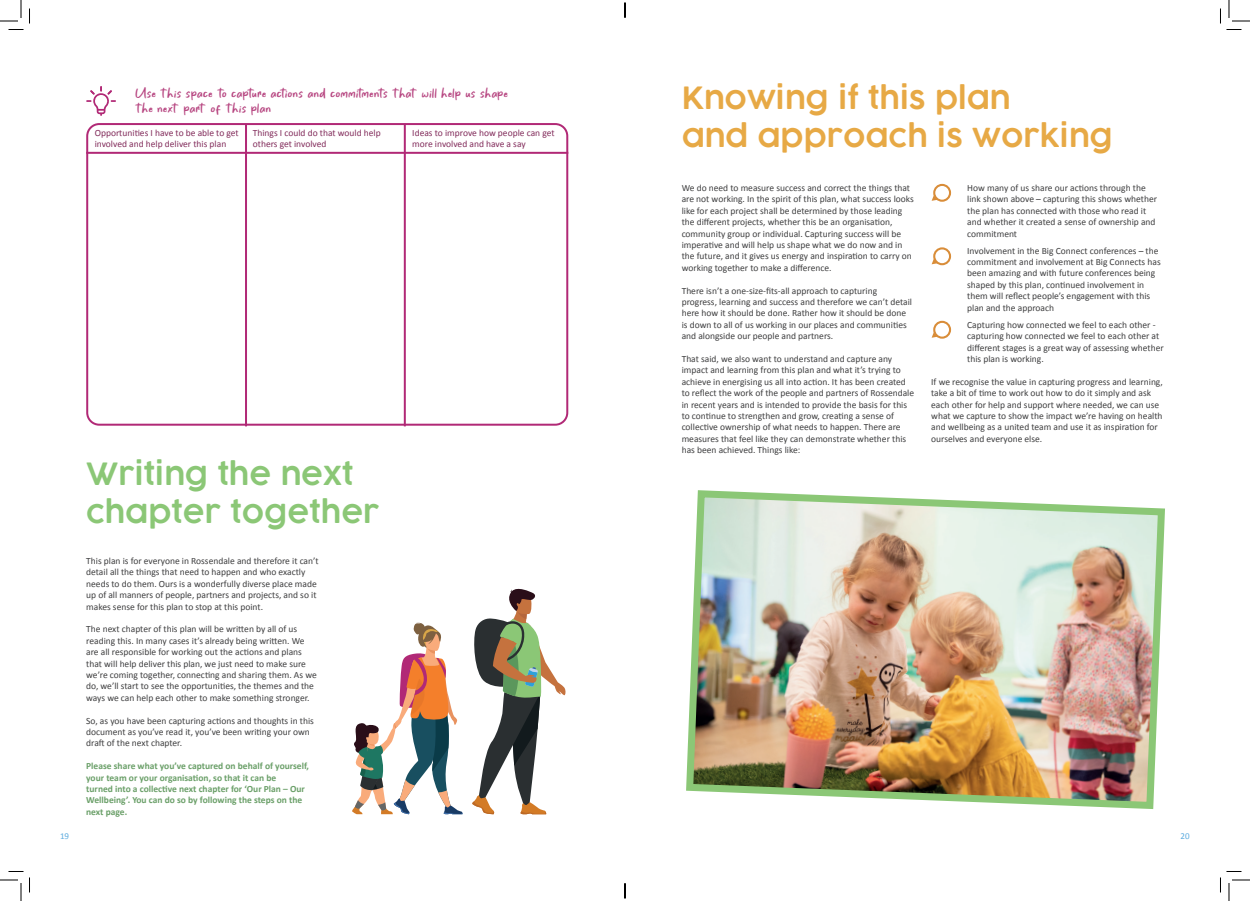
<style>
.page{position:relative;width:1250px;height:901px;background:#fff}
.page>*{position:absolute;margin:0;border:0;box-sizing:border-box;transform-origin:0 0}
.t1{font:600 30px/38px "COCOGOOSE";color:#e7a945}
.t2{font:600 30px/38px "COCOGOOSE";color:#8bc776}
.t3{font:14.5px/15px "Bajurie";color:#b74681}
.t4{font:9.5px/11.4px "Calibri";color:#3e3e3f}
.t5{font:700 9.5px/11.4px "Calibri";color:#6a9f68}
.t6{font:9.5px/11.4px "Calibri";color:#822c5b}
.t7{font:9px "Calibri";color:#5dacdf}
</style>
<div class="page">
<div style="left:86px;top:123px;width:482px;height:303px;border:2px solid #b12976;border-radius:12px"></div>
<svg style="left:86px;top:86px;width:30px;height:30px"></svg>
<div style="left:933px;top:184px;width:18px;height:18px;border:2px solid #d98d39;border-radius:50%"></div>
<svg style="left:931px;top:195px;width:6px;height:6px"></svg>
<div style="left:933px;top:247px;width:18px;height:18px;border:2px solid #d98d39;border-radius:50%"></div>
<svg style="left:931px;top:259px;width:6px;height:5px"></svg>
<div style="left:933px;top:321px;width:18px;height:18px;border:2px solid #d98d39;border-radius:50%"></div>
<svg style="left:931px;top:332px;width:6px;height:6px"></svg>
<svg style="left:472px;top:588px;width:94px;height:226px"></svg>
<svg style="left:352px;top:622px;width:111px;height:192px"></svg>
<img style="left:686px;top:490px;width:479px;height:319px">
<hr style="left:86px;top:152px;width:482px;height:2px;background:#b12976">
<hr style="left:245px;top:124px;width:2px;height:302px;background:#b12976">
<hr style="left:404px;top:124px;width:2px;height:302px;background:#b12976">
<svg style="left:0;top:0;width:30px;height:30px"></svg>
<svg style="left:0;top:871px;width:30px;height:30px"></svg>
<svg style="left:1220px;top:0;width:30px;height:30px"></svg>
<svg style="left:1220px;top:871px;width:30px;height:30px"></svg>
<svg style="left:624px;top:3px;width:2px;height:15px"></svg>
<svg style="left:624px;top:883px;width:2px;height:15px"></svg>
<h2 class="t3" style="left:135px;top:85px;width:375px">Use this space to capture actions and commitments that will help us shape the next part of this plan</h2>
<p class="t6" style="left:95px;top:127px;width:146px">Opportunities I have to be able to get involved and help deliver this plan</p>
<p class="t6" style="left:253px;top:127px;width:129px">Things I could do that would help others get involved</p>
<p class="t6" style="left:412px;top:127px;width:144px">Ideas to improve how people can get more involved and have a say</p>
<h1 class="t2" style="left:86px;top:455px;width:295px">Writing the next chapter together</h1>
<p class="t4" style="left:86px;top:555px;width:234px">This plan is for everyone in Rossendale and therefore it can’t detail all the things that need to happen and who exactly needs to do them. Ours is a wonderfully diverse place made up of all manners of people, partners and projects, and so it makes sense for this plan to stop at this point.</p>
<p class="t4" style="left:86px;top:623px;width:232px">The next chapter of this plan will be written by all of us reading this. In many cases it’s already being written. We are all responsible for working out the actions and plans that will help deliver this plan, we just need to make sure we’re coming together, connecting and sharing them. As we do, we’ll start to see the opportunities, the themes and the ways we can help each other to make something stronger.</p>
<p class="t4" style="left:86px;top:714px;width:229px">So, as you have been capturing actions and thoughts in this document as you’ve read it, you’ve been writing your own draft of the next chapter.</p>
<p class="t5" style="left:86px;top:760px;width:224px">Please share what you’ve captured on behalf of yourself, your team or your organisation, so that it can be<br>turned into a collective next chapter for ‘Our Plan – Our Wellbeing’. You can do so by following the steps on the next page.</p>
<h1 class="t1" style="left:681px;top:79px;width:433px">Knowing if this plan<br>and approach is working</h1>
<p class="t4" style="left:681px;top:182px;width:234px">We do need to measure success and correct the things that are not working. In the spirit of this plan, what success looks like for each project shall be determined by those leading the different projects, whether this be an organisation, community group or individual. Capturing success will be imperative and will help us shape what we do now and in the future, and it gives us energy and inspiration to carry on working together to make a difference.</p>
<p class="t4" style="left:681px;top:284px;width:232px">There isn’t a one-size-fits-all approach to capturing progress, learning and success and therefore we can’t detail here how it should be done. Rather how it should be done is down to all of us working in our places and communities and alongside our people and partners.</p>
<p class="t4" style="left:681px;top:353px;width:234px">That said, we also want to understand and capture any impact and learning from this plan and what it’s trying to achieve in energising us all into action. It has been created to reflect the work of the people and partners of Rossendale in recent years and is intended to provide the basis for this to continue to strengthen and grow, creating a sense of collective ownership of what needs to happen. There are measures that feel like they can demonstrate whether this has been achieved. Things like:</p>
<p class="t4" style="left:967px;top:182px;width:191px">How many of us share our actions through the link shown above – capturing this shows whether the plan has connected with those who read it and whether it created a sense of ownership and commitment</p>
<p class="t4" style="left:967px;top:245px;width:195px">Involvement in the Big Connect conferences – the commitment and involvement at Big Connects has been amazing and with future conferences being shaped by this plan, continued involvement in them will reflect people’s engagement with this plan and the approach</p>
<p class="t4" style="left:967px;top:319px;width:198px">Capturing how connected we feel to each other - capturing how connected we feel to each other at different stages is a great way of assessing whether this plan is working.</p>
<p class="t4" style="left:931px;top:376px;width:233px">If we recognise the value in capturing progress and learning, take a bit of time to work out how to do it simply and ask each other for help and support where needed, we can use what we capture to show the impact we’re having on health and wellbeing as a united team and use it as inspiration for ourselves and everyone else.</p>
<p class="t7" style="left:60px;top:830px;width:11px">19</p>
<p class="t7" style="left:1180px;top:830px;width:11px">20</p>
</div>
